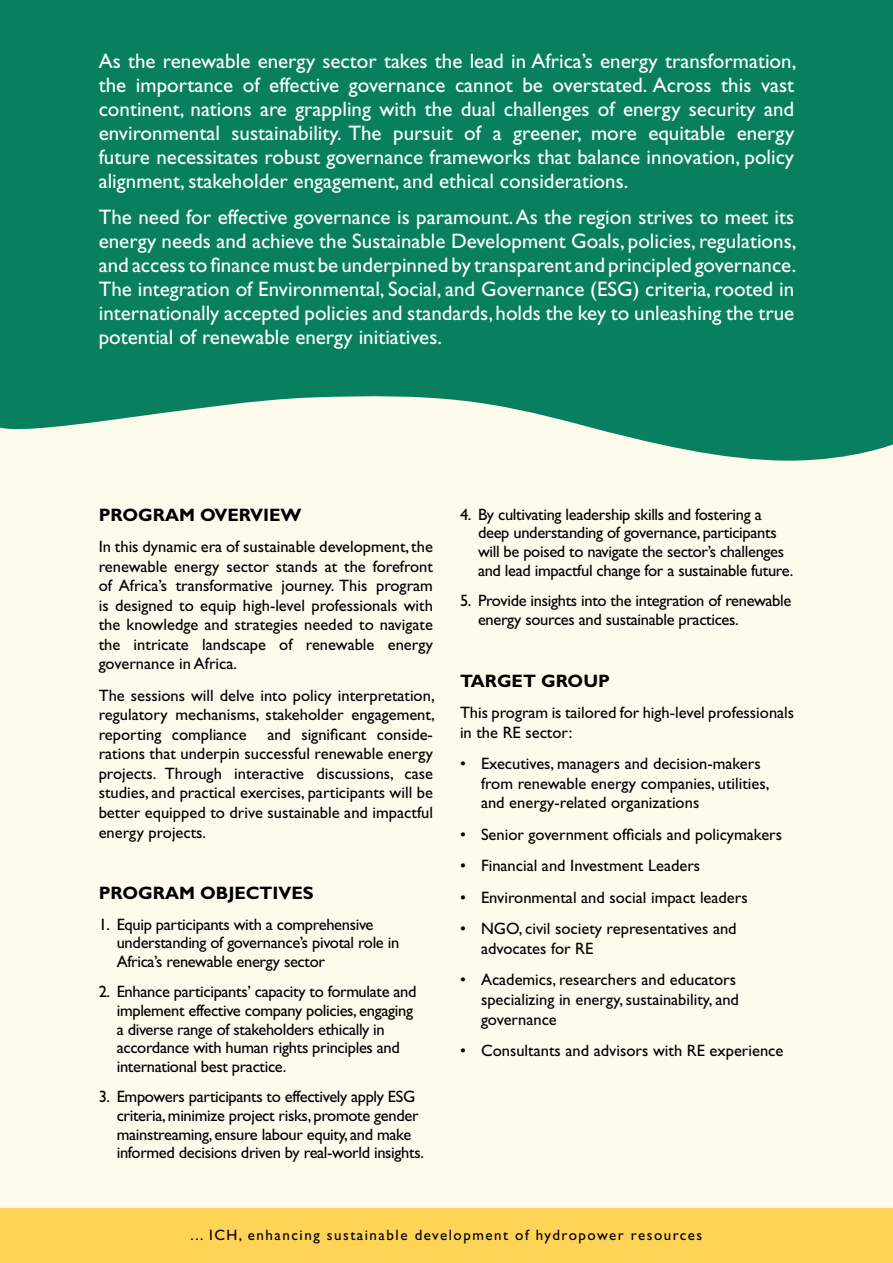
<style>
.page{position:relative;width:893px;height:1263px;background:#fefaec}
.page>*{position:absolute;margin:0;border:0;box-sizing:border-box;transform-origin:0 0}
.t1{font:21px/24px "Gill Sans Std";color:#fff;text-align:justify}
.t2{font:700 18px "Gill Sans Std";color:#000001}
.t3{font:16.5px/19.5px "Gill Sans Std";letter-spacing:-.01em;color:#000001}
.t4{font:15px "Gill Sans Std";letter-spacing:.1em;color:#000001}
</style>
<div class="page">
<div style="left:0;top:1209px;width:893px;height:54px;background:#fed356"></div>
<div style="left:0;top:0;width:893px;height:332px;background:#088060"></div>
<svg style="left:0;top:332px;width:893px;height:129px;fill:#088060"></svg>
<p class="t1" style="left:99px;top:49px;width:699px">As the renewable energy sector takes the lead in Africa’s energy transformation, the importance of effective governance cannot be overstated. Across this vast continent, nations are grappling with the dual challenges of energy security and environmental sustainability. The pursuit of a greener, more equitable energy future necessitates robust governance frameworks that balance innovation, policy alignment, stakeholder engagement, and ethical considerations.</p>
<p class="t1" style="left:99px;top:205px;width:699px">The need for effective governance is paramount. As the region strives to meet its energy needs and achieve the Sustainable Development Goals, policies, regulations, and access to finance must be underpinned by transparent and principled governance.<br>The integration of Environmental, Social, and Governance (ESG) criteria, rooted in internationally accepted policies and standards, holds the key to unleashing the true potential of renewable energy initiatives.</p>
<p class="t2" style="left:99px;top:504px;width:204px">PROGRAM OVERVIEW</p>
<p class="t3" style="left:99px;top:537px;width:336px;text-align:justify">In this dynamic era of sustainable development, the renewable energy sector stands at the forefront of Africa’s transformative journey. This program is designed to equip high-level professionals with the knowledge and strategies needed to navigate the intricate landscape of renewable energy governance in Africa.</p>
<p class="t3" style="left:99px;top:686px;width:337px">The sessions will delve into policy interpretation, regulatory mechanisms, stakeholder engagement, reporting compliance and significant conside&shy;rations that underpin successful renewable energy projects. Through interactive discussions, case studies, and practical exercises, participants will be better equipped to drive sustainable and impactful energy projects.</p>
<p class="t2" style="left:99px;top:882px;width:217px">PROGRAM OBJECTIVES</p>
<p class="t3" style="left:117px;top:915px;width:284px;line-height:18.6px;text-indent:-18px">1. Equip participants with a comprehensive understanding of governance’s pivotal role in<br>Africa’s renewable energy sector</p>
<p class="t3" style="left:117px;top:982px;width:301px;line-height:18.6px;text-indent:-18px">2. Enhance participants’ capacity to formulate and implement effective company policies, engaging a diverse range of stakeholders ethically in accordance with human rights principles and international best practice.</p>
<p class="t3" style="left:117px;top:1087px;width:309px;line-height:18.6px;text-indent:-18px">3. Empowers participants to effectively apply ESG criteria, minimize project risks, promote gender mainstreaming, ensure labour equity, and make informed decisions driven by real-world insights.</p>
<p class="t3" style="left:478px;top:505px;width:317px;line-height:18.6px;text-indent:-18px">4. By cultivating leadership skills and fostering a deep understanding of governance, participants will be poised to navigate the sector’s challenges and lead impactful change for a sustainable future.</p>
<p class="t3" style="left:478px;top:591px;width:315px;line-height:18.6px;text-indent:-18px">5. Provide insights into the integration of renewable energy sources and sustainable practices.</p>
<p class="t2" style="left:460px;top:670px;width:151px">TARGET GROUP</p>
<p class="t3" style="left:460px;top:703px;width:336px">This program is tailored for high-level professionals in the RE sector:</p>
<p class="t3" style="left:481px;top:754px;width:290px;text-indent:-21px">• Executives, managers and decision-makers from renewable energy companies, utilities, and energy-related organizations</p>
<p class="t3" style="left:460px;top:825px;width:324px">• Senior government officials and policymakers</p>
<p class="t3" style="left:460px;top:856px;width:242px">• Financial and Investment Leaders</p>
<p class="t3" style="left:460px;top:888px;width:289px">• Environmental and social impact leaders</p>
<p class="t3" style="left:481px;top:919px;width:257px;text-indent:-21px">• NGO, civil society representatives and advocates for RE</p>
<p class="t3" style="left:481px;top:970px;width:260px;text-indent:-21px">• Academics, researchers and educators specializing in energy, sustainability, and governance</p>
<p class="t3" style="left:460px;top:1041px;width:325px">• Consultants and advisors with RE experience</p>
<p class="t4" style="left:191px;top:1226px;width:513px">... ICH, enhancing sustainable development of hydropower resources</p>
</div>
